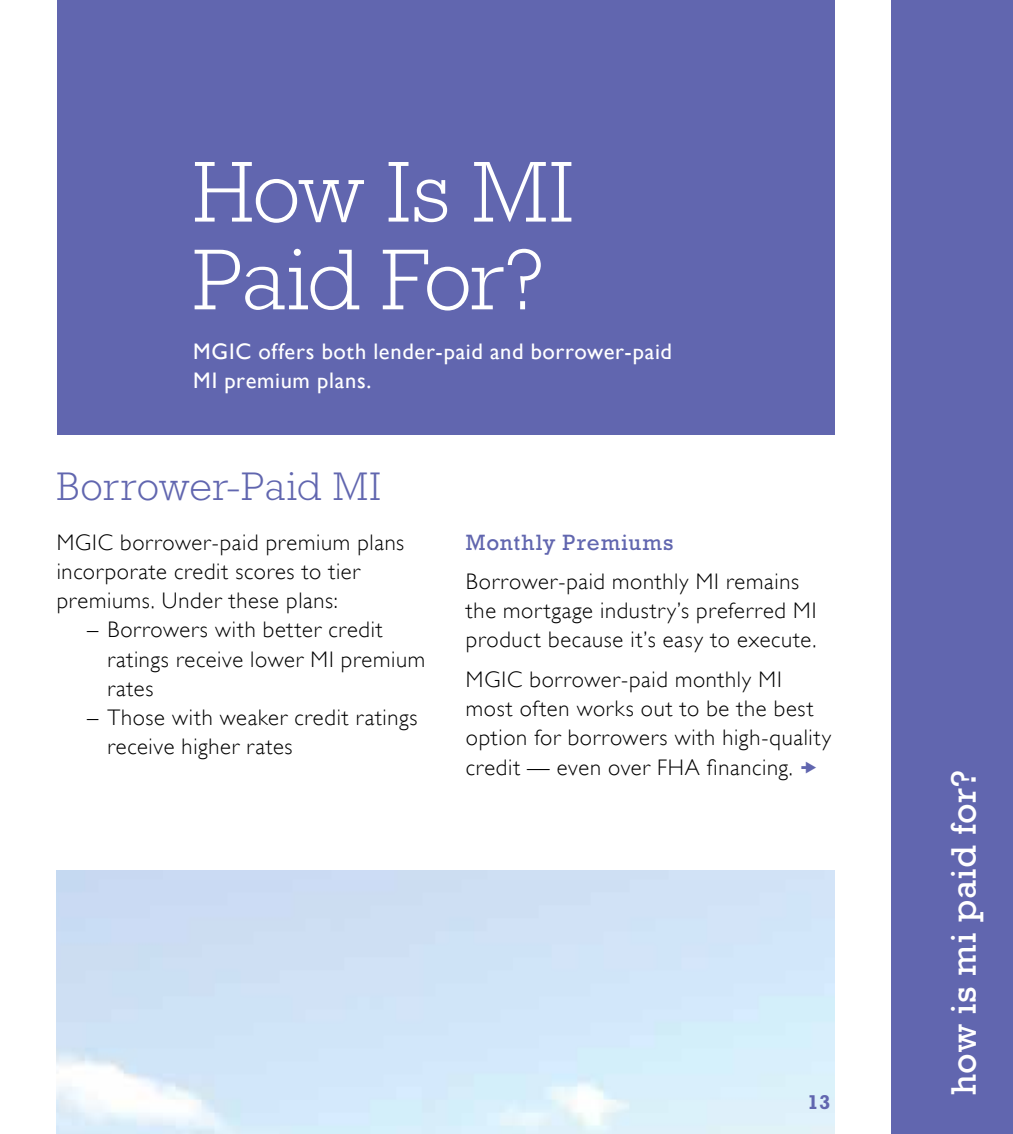
<style>
.page{position:relative;width:1013px;height:1134px;background:#fff}
.page>*{position:absolute;margin:0;border:0;box-sizing:border-box;transform-origin:0 0}
.t1{font:300 87.75px/87.8px "Rockwell";letter-spacing:-.015em;color:#fff}
.t2{font:300 40.5px "Rockwell";letter-spacing:.01em;color:#6166af}
.t3{font:36px "Rockwell";letter-spacing:.015em;color:#fff}
.Body_Copy__Black{font:300 22.5px/29.2px "Gill Sans";letter-spacing:.03em;color:#000}
.Bulleted_Black{font:22.5px/29.2px "Gill Sans";letter-spacing:.03em;color:#fff}
.t4{font:22.5px "Rockwell";letter-spacing:.04em;color:#6166af}
.t5{font:700 20.25px "Rockwell";color:#6166af}
</style>
<div class="page">
<div style="left:891px;top:0;width:121px;height:1134px;background:#6166af"></div>
<div style="left:57px;top:0;width:777px;height:434px;background:#6166af"></div>
<p class="t1" style="left:193px;top:148px;width:382px">How Is MI<br>Paid For?</p>
<p class="Bulleted_Black" style="left:193px;top:336px;width:480px">MGIC offers both lender-paid and borrower-paid<br>MI premium plans.</p>
<p class="t2" style="left:57px;top:463px;width:326px">Borrower-Paid MI</p>
<p class="Body_Copy__Black" style="left:57px;top:527px;width:349px">MGIC borrower-paid premium plans incorporate credit scores to tier premiums. Under these plans:</p>
<p class="Body_Copy__Black" style="left:107px;top:614px;width:319px;text-indent:-20px">– Borrowers with better credit ratings receive lower MI premium rates</p>
<p class="Body_Copy__Black" style="left:107px;top:702px;width:311px;text-indent:-20px">– Those with weaker credit ratings receive higher rates</p>
<p class="t4" style="left:466px;top:529px;width:209px">Monthly Premiums</p>
<p class="Body_Copy__Black" style="left:466px;top:566px;width:352px">Borrower-paid monthly MI remains the mortgage industry’s preferred MI product because it’s easy to execute.</p>
<p class="Body_Copy__Black" style="left:466px;top:664px;width:367px">MGIC borrower-paid monthly MI most often works out to be the best option for borrowers with high-quality credit — even over FHA financing.</p>
<p class="t5" style="left:807px;top:1090px;width:24px">13</p>
<p class="t3" style="left:942px;top:1095px;width:327px;rotate:-90deg">how is mi paid for?</p>
</div>
